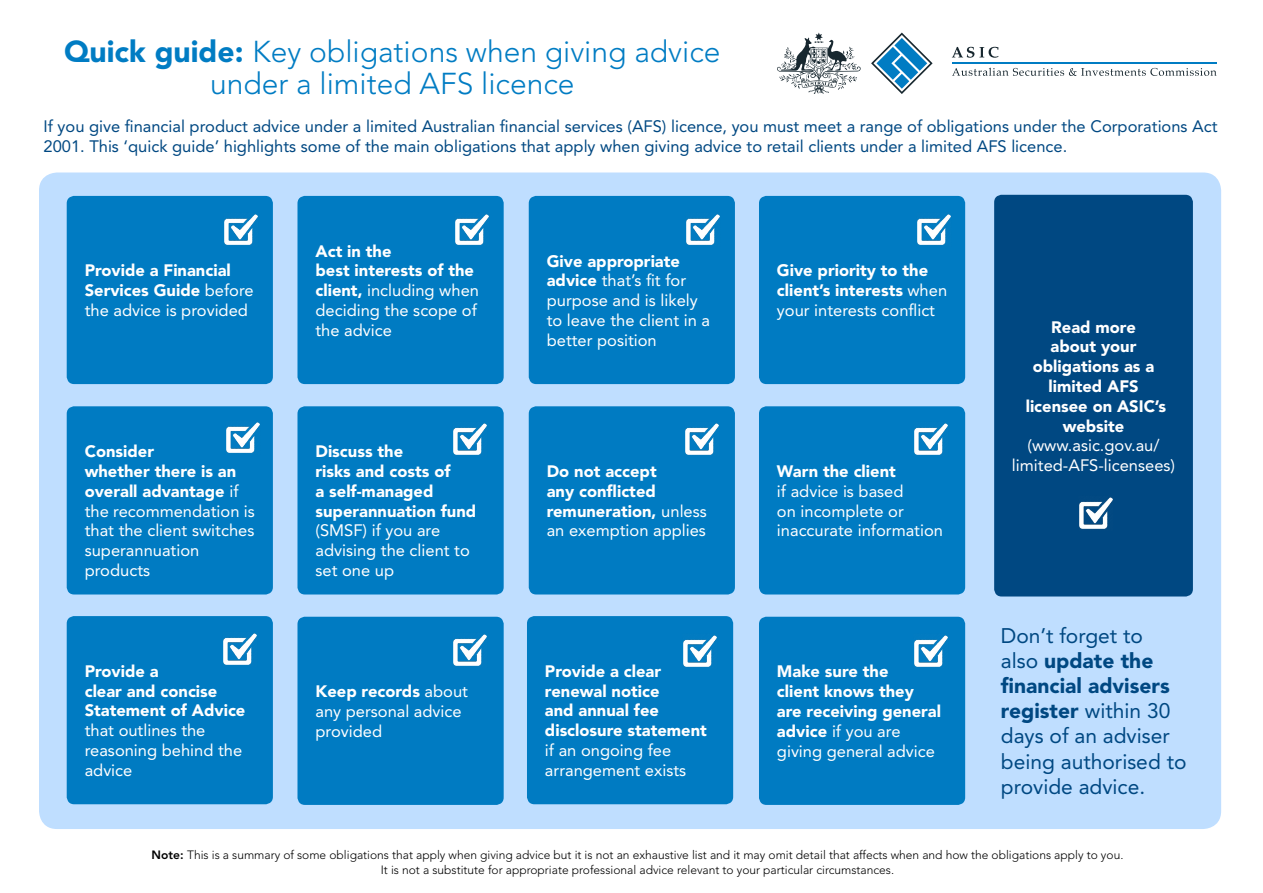
<style>
.page{position:relative;width:1263px;height:893px;background:#fff}
.page>*{position:absolute;margin:0;border:0;box-sizing:border-box;transform-origin:0 0}
.t1{font:300 30px/31.5px "Avenir LT Std";color:#007cc3;text-align:center}
.t2{font:21px/25.2px "Avenir LT Std";color:#004882}
.Box_Text{font:900 16.5px/19.8px "Avenir LT Std";color:#fff}
.Box_Text-2{font:16.5px/19.8px "Avenir LT Std";color:#fff}
.Body{font:16.5px/19.8px "Avenir LT Std";color:#004882}
.Body-2{font:300 12px/14.4px "Avenir LT Std";color:#000;text-align:center}
.s1{font-weight:900}
.s2{font-weight:400}
.s3{font-weight:800}
</style>
<div class="page">
<div style="left:39px;top:173px;width:1182px;height:656px;background:#bfdeff;border-radius:18px"></div>
<div style="left:67px;top:196px;width:206px;height:188px;background:#007bc2;border-radius:8px"></div>
<div style="left:529px;top:196px;width:206px;height:188px;background:#007bc2;border-radius:8px"></div>
<div style="left:759px;top:196px;width:206px;height:188px;background:#007bc2;border-radius:8px"></div>
<div style="left:297px;top:406px;width:207px;height:188px;background:#007bc2;border-radius:8px"></div>
<div style="left:529px;top:406px;width:206px;height:188px;background:#007bc2;border-radius:8px"></div>
<div style="left:759px;top:406px;width:206px;height:188px;background:#007bc2;border-radius:8px"></div>
<div style="left:297px;top:196px;width:207px;height:188px;background:#007bc2;border-radius:8px"></div>
<div style="left:67px;top:406px;width:206px;height:188px;background:#007bc2;border-radius:8px"></div>
<div style="left:994px;top:195px;width:199px;height:401px;background:#004882;border-radius:8px"></div>
<hr style="left:952px;top:63px;width:264px;height:1px;background:#007cc3">
<svg style="left:952px;top:68px;width:264px;height:8px"></svg>
<svg style="left:952px;top:47px;width:46px;height:11px"></svg>
<svg style="left:871px;top:33px;width:61px;height:61px"></svg>
<svg style="left:777px;top:33px;width:84px;height:61px"></svg>
<img style="left:224px;top:214px;width:34px;height:31px">
<img style="left:455px;top:214px;width:34px;height:31px">
<img style="left:686px;top:214px;width:34px;height:31px">
<img style="left:917px;top:214px;width:34px;height:31px">
<img style="left:226px;top:422px;width:34px;height:31px">
<img style="left:453px;top:423px;width:34px;height:32px">
<img style="left:685px;top:423px;width:34px;height:32px">
<img style="left:914px;top:423px;width:34px;height:32px">
<div style="left:527px;top:616px;width:206px;height:188px;background:#007bc2;border-radius:8px"></div>
<img style="left:683px;top:635px;width:34px;height:32px">
<div style="left:759px;top:617px;width:206px;height:188px;background:#007bc2;border-radius:8px"></div>
<img style="left:914px;top:635px;width:34px;height:32px">
<div style="left:67px;top:616px;width:206px;height:188px;background:#007bc2;border-radius:8px"></div>
<img style="left:223px;top:633px;width:34px;height:32px">
<div style="left:297px;top:617px;width:207px;height:188px;background:#007bc2;border-radius:8px"></div>
<img style="left:453px;top:634px;width:34px;height:32px">
<img style="left:1079px;top:497px;width:34px;height:32px">
<p class="t1" style="left:64px;top:36px;width:658px"><span class="s1">Quick guide:</span> Key obligations when giving advice under a limited AFS licence</p>
<p class="Body" style="left:44px;top:116px;width:1175px">If you give financial product advice under a limited Australian financial services (AFS) licence, you must meet a range of obligations under the Corporations Act<br>2001. This ‘quick guide’ highlights some of the main obligations that apply when giving advice to retail clients under a limited AFS licence.</p>
<p class="Box_Text" style="left:315px;top:241px;width:78px">Act in the</p>
<p class="Box_Text-2" style="left:315px;top:261px;width:165px"><span class="s1">best interests of the client,</span> including when deciding the scope of the advice</p>
<p class="Box_Text" style="left:85px;top:261px;width:171px">Provide a Financial<br>Services Guide <span class="s2">before the advice is provided</span></p>
<p class="Box_Text-2" style="left:547px;top:251px;width:165px"><span class="s1">Give appropriate advice</span> that’s fit for purpose and is likely to leave the client in a better position</p>
<p class="Box_Text" style="left:777px;top:261px;width:172px">Give priority to the client’s interests <span class="s2">when your interests conflict</span></p>
<p class="Box_Text" style="left:85px;top:441px;width:71px">Consider</p>
<p class="Box_Text-2" style="left:85px;top:461px;width:172px"><span class="s1">whether there is an overall advantage</span> if the recommendation is that the client switches superannuation products</p>
<p class="Box_Text" style="left:315px;top:441px;width:89px">Discuss the</p>
<p class="Box_Text" style="left:315px;top:461px;width:162px">risks and costs of<br>a self-managed superannuation fund <span class="s2">(SMSF) if you are advising the client to set one up</span></p>
<p class="Box_Text" style="left:547px;top:461px;width:162px">Do not accept<br>any conflicted remuneration, <span class="s2">unless an exemption applies</span></p>
<p class="Box_Text-2" style="left:777px;top:461px;width:168px"><span class="s1">Warn the client<br></span>if advice is based<br>on incomplete or inaccurate information</p>
<p class="Box_Text" style="left:85px;top:661px;width:75px">Provide a</p>
<p class="Box_Text-2" style="left:85px;top:681px;width:162px"><span class="s1">clear and concise<br>Statement of Advice </span>that outlines the reasoning behind the advice</p>
<p class="Box_Text-2" style="left:315px;top:682px;width:154px"><span class="s1">Keep records</span> about any personal advice provided</p>
<p class="Box_Text" style="left:545px;top:661px;width:163px">Provide a clear renewal notice<br>and annual fee disclosure statement <span class="s2">if an ongoing fee arrangement exists</span></p>
<p class="Box_Text" style="left:777px;top:662px;width:113px">Make sure the</p>
<p class="Box_Text" style="left:777px;top:681px;width:166px">client knows they are receiving general advice <span class="s2">if you are giving general advice</span></p>
<p class="Box_Text" style="left:1051px;top:317px;width:86px">Read more</p>
<p class="Box_Text" style="left:1033px;top:337px;width:123px;text-align:center">about your obligations as a limited AFS</p>
<p class="Box_Text" style="left:1026px;top:396px;width:142px;text-align:center">licensee on ASIC’s website</p>
<p class="Box_Text-2" style="left:1012px;top:436px;width:165px;text-align:center">(www.asic.gov.au/ limited-AFS-licensees)</p>
<p class="t2" style="left:1001px;top:623px;width:187px">Don’t forget to<br>also <span class="s1">update the financial advisers register</span> within 30 days of an adviser being authorised to provide advice.</p>
<p class="Body-2" style="left:152px;top:848px;width:973px"><span class="s3">Note:</span> This is a summary of some obligations that apply when giving advice but it is not an exhaustive list and it may omit detail that affects when and how the obligations apply to you.<br>It is not a substitute for appropriate professional advice relevant to your particular circumstances.</p>
</div>
